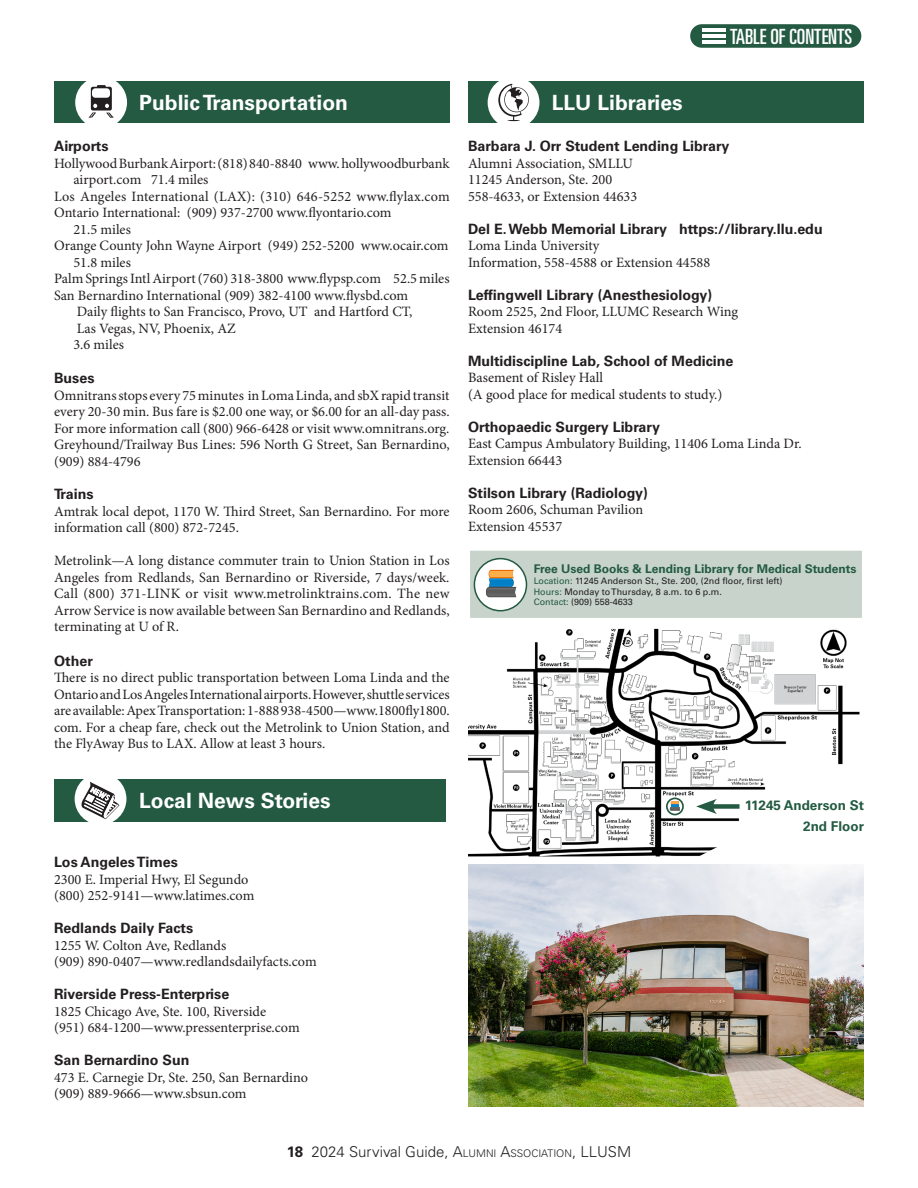
<style>
.page{position:relative;width:918px;height:1188px;background:#fff}
.page>*{position:absolute;margin:0;border:0;box-sizing:border-box;transform-origin:0 0}
.t1{font:700 21px "Univers LT Std";color:#fff}
.t2{font:ultra-condensed 21px "Univers LT Std";color:#fff}
.t3{font:300 15px "Univers LT Std";color:#231f20}
.t4{font:14.25px/16.5px "Minion Pro";color:#231f20}
.t5{font:700 14.25px "Univers LT Std";color:#231f20}
.t6{font:700 13.5px "Univers LT Std";color:#235a41}
.t7{font:700 12px "Univers LT Std";color:#235a41}
.t8{font:9px "Univers LT Std";color:#231f20}
.s1{color:#235a41}
.s2{font-weight:700}
.s3{font-style:inherit}
.s4{font-size:10.5px}
</style>
<div class="page">
<div style="left:690px;top:24px;width:171px;height:24px;background:#235a41;border-radius:12px"></div>
<hr style="left:702px;top:28px;width:24px;height:4px;background:#fff">
<hr style="left:702px;top:34px;width:24px;height:4px;background:#fff">
<hr style="left:702px;top:40px;width:24px;height:4px;background:#fff">
<div style="left:54px;top:82px;width:396px;height:41px;background:#235a41"></div>
<div style="left:75px;top:77px;width:52px;height:51px;background:#fff;border-radius:50%"></div>
<div style="left:54px;top:779px;width:392px;height:43px;background:#235a41"></div>
<div style="left:75px;top:773px;width:51px;height:52px;background:#fff;border-radius:50%"></div>
<svg style="left:89px;top:85px;width:25px;height:33px"></svg>
<div style="left:468px;top:82px;width:396px;height:41px;background:#235a41"></div>
<svg style="left:82px;top:782px;width:38px;height:37px"></svg>
<img style="left:468px;top:629px;width:392px;height:227px">
<img style="left:468px;top:864px;width:396px;height:243px">
<svg style="left:667px;top:798px;width:16px;height:17px"></svg>
<div style="left:666px;top:798px;width:18px;height:17px;border:2px solid #235a41;border-radius:50%"></div>
<svg style="left:670px;top:801px;width:10px;height:10px"></svg>
<svg style="left:470px;top:550px;width:392px;height:68px;background:#c6d2ca"></svg>
<div style="left:709px;top:804px;width:31px;height:5px;background:#235a41"></div>
<svg style="left:696px;top:799px;width:21px;height:15px"></svg>
<div style="left:488px;top:77px;width:51px;height:51px;background:#fff;border-radius:50%"></div>
<svg style="left:498px;top:84px;width:31px;height:37px"></svg>
<h1 class="t2" style="left:730px;top:24px;width:124px">TABLE OF CONTENTS</h1>
<p class="t1" style="left:139px;top:90px;width:210px">Public Transportation</p>
<p class="t5" style="left:54px;top:138px;width:56px">Airports</p>
<p class="t4" style="left:54px;top:155px;width:397px">Hollywood Burbank Airport: (818) 840-8840 www. hollywoodburbank</p>
<p class="t4" style="left:73px;top:172px;width:137px">airport.com 71.4 miles</p>
<p class="t4" style="left:54px;top:188px;width:397px">Los Angeles International (LAX): (310) 646-5252 www.flylax.com<br>Ontario International: (909) 937-2700 www.flyontario.com</p>
<p class="t4" style="left:73px;top:221px;width:59px">21.5 miles</p>
<p class="t4" style="left:54px;top:238px;width:396px">Orange County John Wayne Airport (949) 252-5200 www.ocair.com</p>
<p class="t4" style="left:73px;top:254px;width:59px">51.8 miles</p>
<p class="t4" style="left:54px;top:271px;width:397px">Palm Springs Intl Airport (760) 318-3800 www.flypsp.com 52.5 miles</p>
<p class="t4" style="left:54px;top:287px;width:356px">San Bernardino International (909) 382-4100 www.flysbd.com</p>
<p class="t4" style="left:77px;top:304px;width:337px">Daily flights to San Francisco, Provo, UT and Hartford CT,</p>
<p class="t4" style="left:77px;top:320px;width:161px">Las Vegas, NV, Phoenix, AZ</p>
<p class="t4" style="left:73px;top:337px;width:52px">3.6 miles</p>
<p class="t5" style="left:54px;top:370px;width:42px">Buses</p>
<p class="t4" style="left:54px;top:387px;width:397px">Omnitrans stops every 75 minutes in Loma Linda, and sbX rapid transit every 20-30 min. Bus fare is $2.00 one way, or $6.00 for an all-day pass.</p>
<p class="t4" style="left:54px;top:420px;width:397px">For more information call (800) 966-6428 or visit www.omnitrans.org.</p>
<p class="t4" style="left:54px;top:436px;width:397px">Greyhound/Trailway Bus Lines: 596 North G Street, San Bernardino, (909) 884-4796</p>
<p class="t5" style="left:54px;top:486px;width:41px">Trains</p>
<p class="t4" style="left:54px;top:503px;width:397px">Amtrak local depot, 1170 W. Third Street, San Bernardino. For more information call (800) 872-7245.</p>
<p class="t4" style="left:54px;top:553px;width:397px;text-align:justify">Metrolink—A long distance commuter train to Union Station in Los Angeles from Redlands, San Bernardino or Riverside, 7 days/week.<br>Call (800) 371-LINK or visit www.metrolinktrains.com. The new Arrow Service is now available between San Bernardino and Redlands, terminating at U of R.</p>
<p class="t5" style="left:54px;top:652px;width:40px">Other</p>
<p class="t4" style="left:54px;top:670px;width:397px;text-align:justify">There is no direct public transportation between Loma Linda and the Ontario and Los Angeles International airports. However, shuttle services are available: Apex Transportation: 1-888 938-4500—www.1800fly1800. com. For a cheap fare, check out the Metrolink to Union Station, and the FlyAway Bus to LAX. Allow at least 3 hours.</p>
<p class="t1" style="left:139px;top:788px;width:193px">Local News Stories</p>
<p class="t5" style="left:54px;top:854px;width:125px">Los Angeles Times</p>
<p class="t4" style="left:54px;top:871px;width:196px">2300 E. Imperial Hwy, El Segundo</p>
<p class="t4" style="left:54px;top:887px;width:202px">(800) 252-9141—www.latimes.com</p>
<p class="t5" style="left:54px;top:920px;width:141px">Redlands Daily Facts</p>
<p class="t4" style="left:54px;top:937px;width:174px">1255 W. Colton Ave, Redlands</p>
<p class="t4" style="left:54px;top:953px;width:264px">(909) 890-0407—www.redlandsdailyfacts.com</p>
<p class="t5" style="left:54px;top:986px;width:177px">Riverside Press-Enterprise</p>
<p class="t4" style="left:54px;top:1003px;width:213px">1825 Chicago Ave, Ste. 100, Riverside</p>
<p class="t4" style="left:54px;top:1019px;width:247px">(951) 684-1200—www.pressenterprise.com</p>
<p class="t5" style="left:54px;top:1052px;width:137px">San Bernardino Sun</p>
<p class="t4" style="left:54px;top:1069px;width:256px">473 E. Carnegie Dr, Ste. 250, San Bernardino</p>
<p class="t4" style="left:54px;top:1085px;width:194px">(909) 889-9666—www.sbsun.com</p>
<p class="t1" style="left:552px;top:90px;width:132px">LLU Libraries</p>
<p class="t5" style="left:468px;top:138px;width:263px">Barbara J. Orr Student Lending Library</p>
<p class="t4" style="left:468px;top:155px;width:166px">Alumni Association, SMLLU</p>
<p class="t4" style="left:468px;top:172px;width:146px">11245 Anderson, Ste. 200</p>
<p class="t4" style="left:468px;top:188px;width:171px">558-4633, or Extension 44633</p>
<p class="t5" style="left:468px;top:220px;width:356px">Del E. Webb Memorial Library https://library.llu.edu</p>
<p class="t4" style="left:468px;top:238px;width:133px">Loma Linda University</p>
<p class="t4" style="left:468px;top:254px;width:244px">Information, 558-4588 or Extension 44588</p>
<p class="t5" style="left:468px;top:286px;width:246px">Leffingwell Library (Anesthesiology)</p>
<p class="t4" style="left:468px;top:304px;width:272px">Room 2525, 2nd Floor, LLUMC Research Wing</p>
<p class="t4" style="left:468px;top:320px;width:96px">Extension 46174</p>
<p class="t5" style="left:468px;top:352px;width:267px">Multidiscipline Lab, School of Medicine</p>
<p class="t4" style="left:468px;top:370px;width:137px">Basement of Risley Hall</p>
<p class="t4" style="left:468px;top:386px;width:256px">(A good place for medical students to study.)</p>
<p class="t5" style="left:468px;top:418px;width:194px">Orthopaedic Surgery Library</p>
<p class="t4" style="left:468px;top:436px;width:335px">East Campus Ambulatory Building, 11406 Loma Linda Dr.</p>
<p class="t4" style="left:468px;top:452px;width:96px">Extension 66443</p>
<p class="t5" style="left:468px;top:484px;width:181px">Stilson Library (Radiology)</p>
<p class="t4" style="left:468px;top:502px;width:177px">Room 2606, Schuman Pavilion</p>
<p class="t4" style="left:468px;top:518px;width:96px">Extension 45537</p>
<p class="t7" style="left:534px;top:561px;width:324px">Free Used Books &amp; Lending Library for Medical Students</p>
<p class="t8" style="left:534px;top:575px;width:250px"><span class="s1">Location:</span> 11245 Anderson St., Ste. 200, (2nd floor, first left)</p>
<p class="t8" style="left:534px;top:586px;width:190px"><span class="s1">Hours:</span> Monday to Thursday, 8 a.m. to 6 p.m.</p>
<p class="t8" style="left:534px;top:597px;width:101px"><span class="s1">Contact:</span> (909) 558-4633</p>
<p class="t6" style="left:745px;top:798px;width:121px">11245 Anderson St</p>
<p class="t6" style="left:803px;top:819px;width:62px">2nd Floor</p>
<p class="t3" style="left:287px;top:1142px;width:305px"><span class="s2">18</span> 2024 Survival Guide, <span class="s3">A</span><span class="s4">LUMNI</span> <span class="s3">A</span><span class="s4">SSOCIATION</span><span class="s3">, LLUSM</span></p>
</div>
